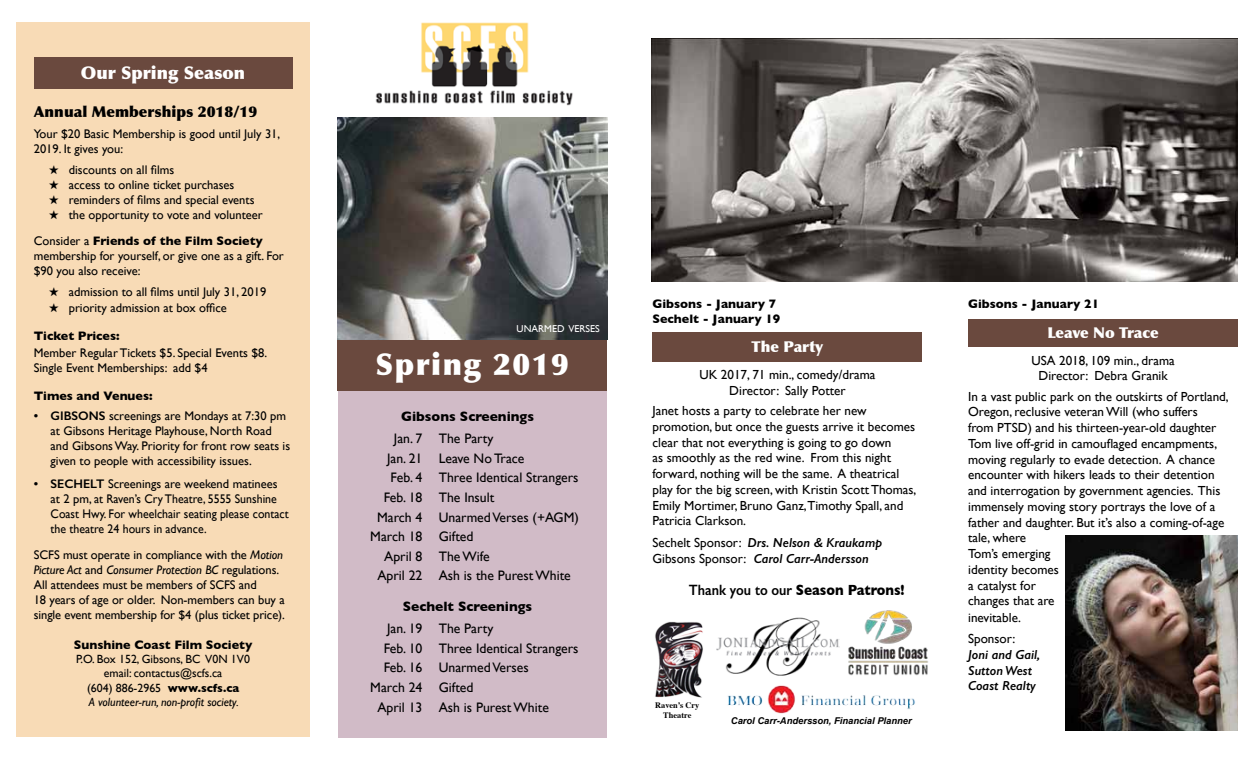
<style>
.page{position:relative;width:1260px;height:765px;background:#fff}
.page>*{position:absolute;margin:0;border:0;box-sizing:border-box;transform-origin:0 0}
.t1{font:900 30px "Optima";letter-spacing:.05em;color:#fff}
.t2{font:900 17.5px "Optima";color:#fff}
.t3{font:700 15px "Gill Sans";color:#000;scale:.9 1}
.t4{font:900 15px "Optima";color:#000}
.t5{font:900 15px "Optima";color:#fff}
.t6{font:13.75px "Gill Sans";color:#000}
.t7{font:700 13.75px "Gill Sans";color:#000}
.t8{font:13.12px/15.8px "Gill Sans";color:#000;text-align:center}
.t9{font:italic 600 13.12px/15.8px "Gill Sans";color:#000}
.t10{font:12.5px/15px "Gill Sans";color:#000}
.t11{font:700 12.5px/15px "Gill Sans";color:#000}
.t12{font:11.88px/14.2px "Gill Sans";color:#000;text-align:center}
.t13{font:10px "Gill Sans";color:#fff}
.t14{font:italic 700 9.38px "Arial";color:#000}
.t15{font:700 8.38px/10px "Times";color:#000;text-align:center}
.s1{font-weight:700}
.s2{font-weight:600}
.s3{font-style:italic}
.s4{font-weight:400;font-style:normal}
</style>
<div class="page">
<div style="left:338px;top:351px;width:269px;height:387px;background:#d1bbc7"></div>
<div style="left:16px;top:22px;width:294px;height:715px;background:#f8dbb6"></div>
<div style="left:34px;top:57px;width:258px;height:31px;background:#6a493e"></div>
<div style="left:338px;top:337px;width:270px;height:53px;background:#6a493e"></div>
<div style="left:652px;top:332px;width:270px;height:30px;background:#6a493e"></div>
<img style="left:655px;top:621px;width:48px;height:76px">
<img style="left:727px;top:685px;width:188px;height:29px">
<img style="left:848px;top:610px;width:80px;height:66px">
<img style="left:375px;top:22px;width:198px;height:84px">
<div style="left:968px;top:319px;width:270px;height:28px;background:#6a493e"></div>
<img style="left:716px;top:617px;width:124px;height:59px">
<img style="left:338px;top:118px;width:270px;height:222px">
<img style="left:651px;top:38px;width:587px;height:243px">
<img style="left:1066px;top:535px;width:172px;height:196px">
<h2 class="t2" style="left:81px;top:62px;width:166px">Our Spring Season</h2>
<p class="t4" style="left:34px;top:103px;width:225px">Annual Memberships 2018/19</p>
<p class="t10" style="left:34px;top:126px;width:248px">Your $20 Basic Membership is good until July 31,<br>2019. It gives you:</p>
<p class="t10" style="left:49px;top:162px;width:127px">★ discounts on all films</p>
<p class="t10" style="left:49px;top:177px;width:187px">★ access to online ticket purchases</p>
<p class="t10" style="left:49px;top:192px;width:207px">★ reminders of films and special events</p>
<p class="t10" style="left:34px;top:201px;width:231px;line-height:26.2px;text-align:right">★ the opportunity to vote and volunteer<br>Consider a <span class="s1">Friends of the Film Society</span></p>
<p class="t10" style="left:34px;top:248px;width:252px">membership for yourself, or give one as a gift. For $90 you also receive:</p>
<p class="t10" style="left:49px;top:284px;width:219px">★ admission to all films until July 31, 2019</p>
<p class="t10" style="left:49px;top:300px;width:180px">★ priority admission at box office</p>
<p class="t11" style="left:34px;top:328px;width:87px">Ticket Prices:</p>
<p class="t10" style="left:34px;top:345px;width:235px">Member Regular Tickets $5. Special Events $8.<br>Single Event Memberships: add $4</p>
<p class="t11" style="left:34px;top:388px;width:120px">Times and Venues:</p>
<p class="t10" style="left:51px;top:408px;width:241px;text-indent:-17px"><span class="s2">• GIBSONS</span> screenings are Mondays at 7:30 pm at Gibsons Heritage Playhouse, North Road and Gibsons Way. Priority for front row seats is given to people with accessibility issues.</p>
<p class="t10" style="left:51px;top:476px;width:240px;text-indent:-17px"><span class="s2">• SECHELT</span> Screenings are weekend matinees at 2 pm, at Raven’s Cry Theatre, 5555 Sunshine Coast Hwy. For wheelchair seating please contact the theatre 24 hours in advance.</p>
<p class="t10" style="left:34px;top:547px;width:253px">SCFS must operate in compliance with the <span class="s3">Motion Picture Act</span> and <span class="s3">Consumer Protection BC</span> regulations.<br>All attendees must be members of SCFS and<br>18 years of age or older. Non-members can buy a single event membership for $4 (plus ticket price).</p>
<p class="t11" style="left:74px;top:637px;width:180px">Sunshine Coast Film Society</p>
<p class="t12" style="left:76px;top:652px;width:175px">P.O. Box 152, Gibsons, BC V0N 1V0 email: contactus@scfs.ca<br>(604) 886-2965 <span class="s1">www.scfs.ca<br></span><span class="s3">A volunteer-run, non-profit society.</span></p>
<p class="t13" style="left:517px;top:323px;width:85px">UNARMED VERSES</p>
<h1 class="t1" style="left:376px;top:346px;width:195px">Spring 2019</h1>
<p class="t7" style="left:401px;top:405px;width:135px">Gibsons Screenings</p>
<p class="t6" style="left:394px;top:431px;width:101px">Jan. 7 The Party</p>
<p class="t6" style="left:387px;top:450px;width:139px">Jan. 21 Leave No Trace</p>
<p class="t6" style="left:391px;top:470px;width:189px">Feb. 4 Three Identical Strangers</p>
<p class="t6" style="left:384px;top:489px;width:112px">Feb. 18 The Insult</p>
<p class="t6" style="left:377px;top:509px;width:203px">March 4 Unarmed Verses (+AGM)</p>
<p class="t6" style="left:370px;top:528px;width:105px">March 18 Gifted</p>
<p class="t6" style="left:384px;top:548px;width:107px">April 8 The Wife</p>
<p class="t6" style="left:377px;top:568px;width:195px">April 22 Ash is the Purest White</p>
<p class="t7" style="left:403px;top:595px;width:131px">Sechelt Screenings</p>
<p class="t6" style="left:387px;top:621px;width:108px">Jan. 19 The Party</p>
<p class="t6" style="left:384px;top:640px;width:196px">Feb. 10 Three Identical Strangers</p>
<p class="t6" style="left:384px;top:660px;width:147px">Feb. 16 Unarmed Verses</p>
<p class="t6" style="left:370px;top:679px;width:105px">March 24 Gifted</p>
<p class="t6" style="left:377px;top:699px;width:173px">April 13 Ash is Purest White</p>
<p class="t11" style="left:652px;top:296px;width:129px">Gibsons - January 7<br>Sechelt - January 19</p>
<p class="t5" style="left:752px;top:338px;width:73px">The Party</p>
<p class="t8" style="left:699px;top:367px;width:178px">UK 2017, 71 min., comedy/drama<br>Director: Sally Potter</p>
<p class="t8" style="left:653px;top:403px;width:265px;text-align:left">Janet hosts a party to celebrate her new promotion, but once the guests arrive it becomes clear that not everything is going to go down<br>as smoothly as the red wine. From this night forward, nothing will be the same. A theatrical play for the big screen, with Kristin Scott Thomas, Emily Mortimer, Bruno Ganz,Timothy Spall, and Patricia Clarkson.</p>
<p class="t9" style="left:653px;top:534px;width:231px"><span class="s4">Sechelt Sponsor:</span> Drs. Nelson &amp; Kraukamp<br><span class="s4">Gibsons Sponsor:</span> Carol Carr-Andersson</p>
<p class="t3" style="left:689px;top:578px;width:241px"><span class="s2">Thank you to our</span> Season Patrons!</p>
<p class="t15" style="left:655px;top:700px;width:46px">Raven’s Cry<br>Theatre</p>
<p class="t14" style="left:731px;top:714px;width:182px">Carol Carr-Andersson, Financial Planner</p>
<p class="t11" style="left:968px;top:296px;width:133px">Gibsons - January 21</p>
<p class="t5" style="left:1047px;top:323px;width:113px">Leave No Trace</p>
<p class="t8" style="left:1031px;top:352px;width:145px">USA 2018, 109 min., drama<br>Director: Debra Granik</p>
<p class="t8" style="left:968px;top:388px;width:262px;text-align:left">In a vast public park on the outskirts of Portland, Oregon, reclusive veteran Will (who suffers<br>from PTSD) and his thirteen-year-old daughter Tom live off-grid in camouflaged encampments, moving regularly to evade detection. A chance encounter with hikers leads to their detention and interrogation by government agencies. This immensely moving story portrays the love of a father and daughter. But it’s also a coming-of-age tale, where<br>Tom’s emerging<br>identity becomes<br>a catalyst for<br>changes that are<br>inevitable.</p>
<p class="t8" style="left:968px;top:631px;width:49px">Sponsor:</p>
<p class="t9" style="left:968px;top:647px;width:74px">Joni and Gail,<br>Sutton West<br>Coast Realty</p>
</div>
